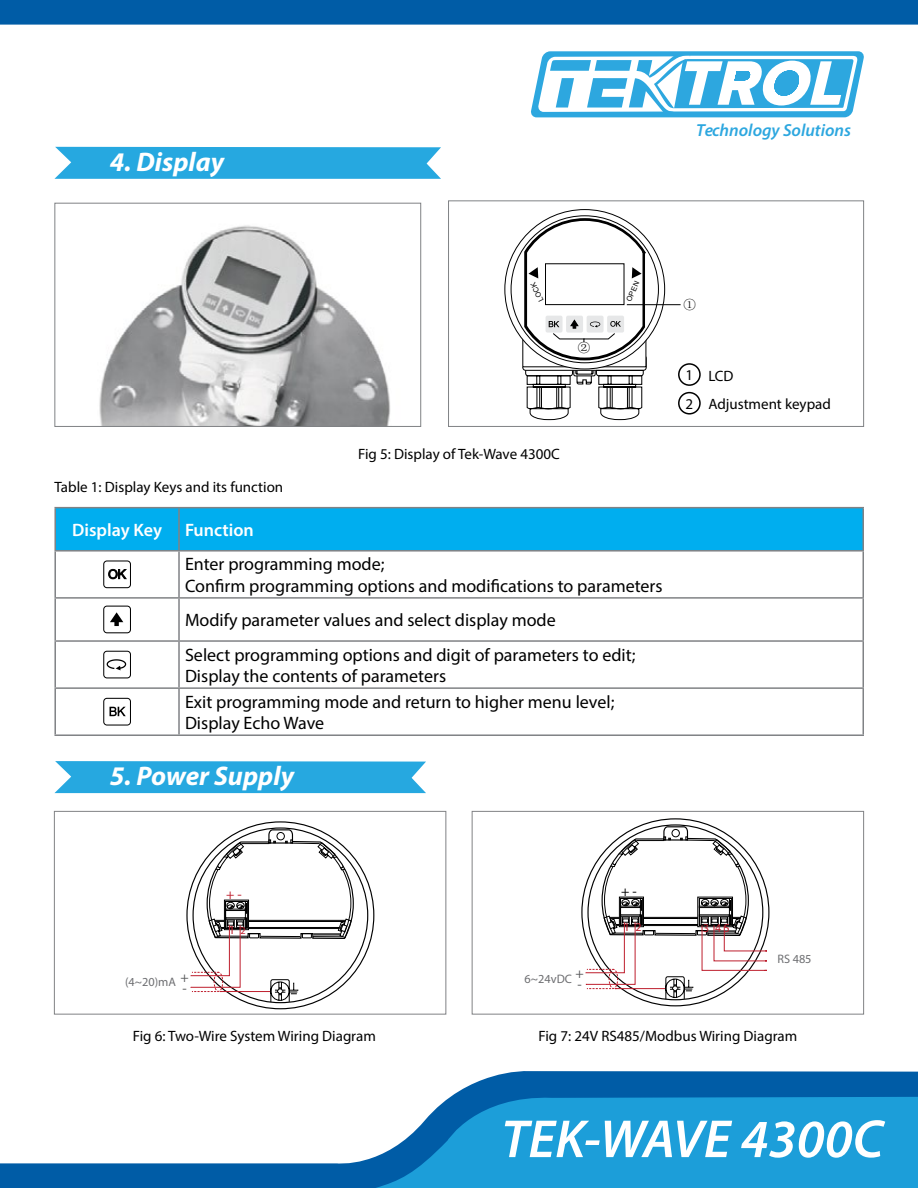
<style>
.page{position:relative;width:918px;height:1188px;background:#fff}
.page>*{position:absolute;margin:0;border:0;box-sizing:border-box;transform-origin:0 0}
.t1{font:italic 600 54px "Myriad Pro";color:#fff}
.t2{font:italic 700 27px "Myriad Pro";color:#fff}
.t3{font:18px/21.6px "Myriad Pro";color:#000}
.t4{font:600 18px "Myriad Pro";color:#fff}
.t5{font:italic 600 17.4px "Myriad Pro";color:#2da7df}
.t6{font:15px/28.5px "Myriad Pro";color:#000}
.t7{font:13.95px/11.2px "Myriad Pro";color:#58595b}
.t8{font:13.95px "Myriad Pro";color:#be1e2d}
.t9{font:13.95px "Myriad Pro";color:#000}
.t10{font:12.45px "Sim Sun";color:#000}
.t11{font:12.3px "Myriad Pro";color:#6d6e71}
.t12{font:12.3px "Myriad Pro";color:#be1e2d}
.t13{font:11.85px "Myriad Pro";color:#be1e2d}
.t14{font:7.2px "Arial";color:#000}
.s1{font-size:10.2px}
</style>
<div class="page">
<svg style="left:0;top:0;width:918px;height:118px"></svg>
<svg style="left:0;top:1071px;width:918px;height:117px"></svg>
<svg style="left:375px;top:1095px;width:543px;height:93px;background:#259cd5"></svg>
<svg style="left:530px;top:51px;width:334px;height:66px"></svg>
<img style="left:99px;top:216px;width:323px;height:211px">
<div style="left:54px;top:203px;width:367px;height:224px;border:1px solid #808285"></div>
<div style="left:448px;top:200px;width:416px;height:227px;border:1px solid #808285"></div>
<svg style="left:54px;top:147px;width:387px;height:32px;background:#30ace1"></svg>
<div style="left:54px;top:811px;width:392px;height:204px;border:1px solid #818285"></div>
<div style="left:472px;top:811px;width:392px;height:204px;border:1px solid #818285"></div>
<div style="left:678px;top:363px;width:23px;height:23px;border:2px solid #000;border-radius:50%"></div>
<div style="left:678px;top:392px;width:23px;height:23px;border:2px solid #000;border-radius:50%"></div>
<div style="left:56px;top:508px;width:806px;height:42px;background:#00aeef"></div>
<hr style="left:54px;top:507px;width:125px;height:1px;background:#808285">
<hr style="left:54px;top:508px;width:2px;height:42px;background:#808285">
<hr style="left:179px;top:507px;width:685px;height:1px;background:#808285">
<hr style="left:178px;top:508px;width:2px;height:42px;background:#808285">
<hr style="left:862px;top:508px;width:2px;height:42px;background:#808285">
<hr style="left:54px;top:550px;width:125px;height:2px;background:#808285">
<hr style="left:54px;top:552px;width:2px;height:45px;background:#808285">
<hr style="left:179px;top:550px;width:685px;height:2px;background:#808285">
<hr style="left:178px;top:552px;width:2px;height:45px;background:#808285">
<hr style="left:862px;top:552px;width:2px;height:45px;background:#808285">
<hr style="left:54px;top:597px;width:125px;height:2px;background:#808285">
<hr style="left:54px;top:599px;width:2px;height:41px;background:#808285">
<hr style="left:179px;top:597px;width:685px;height:2px;background:#808285">
<hr style="left:178px;top:599px;width:2px;height:41px;background:#808285">
<hr style="left:862px;top:599px;width:2px;height:41px;background:#808285">
<hr style="left:54px;top:640px;width:125px;height:2px;background:#808285">
<hr style="left:54px;top:642px;width:2px;height:45px;background:#808285">
<hr style="left:179px;top:640px;width:685px;height:2px;background:#808285">
<hr style="left:178px;top:642px;width:2px;height:45px;background:#808285">
<hr style="left:862px;top:642px;width:2px;height:45px;background:#808285">
<hr style="left:54px;top:687px;width:125px;height:2px;background:#808285">
<hr style="left:54px;top:689px;width:2px;height:45px;background:#808285">
<hr style="left:179px;top:687px;width:685px;height:2px;background:#808285">
<hr style="left:178px;top:689px;width:2px;height:45px;background:#808285">
<hr style="left:862px;top:689px;width:2px;height:45px;background:#808285">
<hr style="left:54px;top:734px;width:125px;height:2px;background:#808285">
<hr style="left:179px;top:734px;width:685px;height:2px;background:#808285">
<svg style="left:103px;top:560px;width:28px;height:28px"></svg>
<svg style="left:103px;top:606px;width:28px;height:27px"></svg>
<svg style="left:103px;top:651px;width:28px;height:27px"></svg>
<svg style="left:103px;top:698px;width:28px;height:28px"></svg>
<div style="left:522px;top:355px;width:125px;height:16px;border:1px solid #000;border-radius:3px"></div>
<svg style="left:505px;top:210px;width:160px;height:159px"></svg>
<div style="left:511px;top:216px;width:147px;height:147px;background:#fff;border-radius:50%"></div>
<hr style="left:627px;top:304px;width:54px;height:1px;background:#000">
<svg style="left:54px;top:761px;width:372px;height:32px;background:#31ace1"></svg>
<svg style="left:186px;top:821px;width:189px;height:189px"></svg>
<hr style="left:220px;top:991px;width:50px;height:1px;background:#be1e2d">
<svg style="left:581px;top:818px;width:189px;height:189px"></svg>
<svg style="left:523px;top:217px;width:125px;height:203px"></svg>
<h2 class="t2" style="left:110px;top:144px;width:116px">4. Display</h2>
<p class="t5" style="left:696px;top:119px;width:156px">Technology Solutions</p>
<p class="t6" style="left:54px;top:473px;width:230px">Table 1: Display Keys and its function</p>
<p class="t14" style="left:537px;top:303px;width:21px;rotate:-116deg">LOCK</p>
<p class="t10" style="left:578px;top:342px;width:14px">②</p>
<p class="t14" style="left:624px;top:299px;width:23px;rotate:-66deg">OPEN</p>
<p class="t6" style="left:358px;top:440px;width:203px">Fig 5: Display of Tek-Wave 4300C</p>
<p class="t4" style="left:72px;top:518px;width:91px">Display Key</p>
<p class="t4" style="left:185px;top:518px;width:70px">Function</p>
<p class="t3" style="left:185px;top:553px;width:479px">Enter programming mode;<br>Confirm programming options and modifications to parameters</p>
<p class="t3" style="left:185px;top:603px;width:452px;line-height:34.3px">Modify parameter values and select display mode<br>Select programming options and digit of parameters to edit;</p>
<p class="t3" style="left:185px;top:663px;width:431px;line-height:25.5px">Display the contents of parameters<br>Exit programming mode and return to higher menu level;</p>
<p class="t3" style="left:185px;top:712px;width:141px">Display Echo Wave</p>
<h2 class="t2" style="left:110px;top:758px;width:186px">5. Power Supply</h2>
<p class="t10" style="left:683px;top:298px;width:14px">①</p>
<p class="t6" style="left:686px;top:360px;width:9px;line-height:29px">1<br>2</p>
<p class="t6" style="left:708px;top:361px;width:124px">LCD<br>Adjustment keypad</p>
<p class="t8" style="left:226px;top:886px;width:17px">+ -</p>
<p class="t9" style="left:621px;top:883px;width:17px">+ -</p>
<p class="t7" style="left:181px;top:971px;width:10px">+ -</p>
<p class="t11" style="left:125px;top:975px;width:52px">(4~20)mA</p>
<p class="t12" style="left:229px;top:922px;width:19px">1 <span class="s1">2</span></p>
<p class="t7" style="left:575px;top:967px;width:10px">+ -</p>
<p class="t11" style="left:525px;top:971px;width:49px">6~24vDC</p>
<p class="t13" style="left:624px;top:919px;width:19px">1 2</p>
<p class="t13" style="left:703px;top:921px;width:28px">3 4 5</p>
<p class="t11" style="left:777px;top:952px;width:36px">RS 485</p>
<p class="t6" style="left:133px;top:1022px;width:245px">Fig 6: Two-Wire System Wiring Diagram</p>
<p class="t6" style="left:539px;top:1022px;width:260px">Fig 7: 24V RS485/Modbus Wiring Diagram</p>
<h1 class="t1" style="left:501px;top:1105px;width:384px">TEK-WAVE 4300C</h1>
</div>
